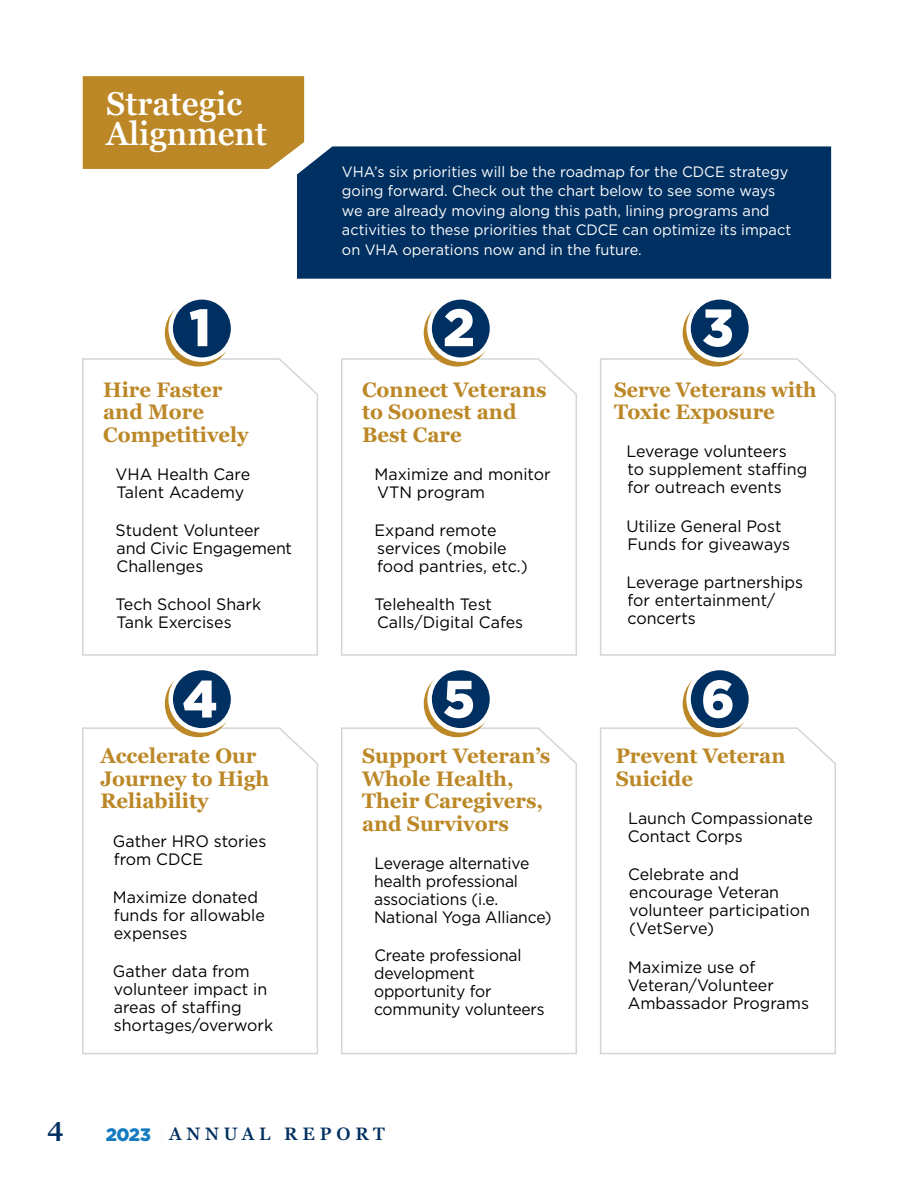
<style>
.page{position:relative;width:918px;height:1188px;background:#fff}
.page>*{position:absolute;margin:0;border:0;box-sizing:border-box;transform-origin:0 0}
.t1{font:900 52.5px "Gotham";color:#fff}
.t2{font:600 33px/30px "Georgia Pro";color:#fff}
.t3{font:600 27px "Georgia Pro";color:#003061}
.t4{font:700 21px/22.5px "Georgia Pro";color:#bc8827}
.t5{font:700 21px/22.5px "Georgia Pro";color:#bc8827;scale:.94 1}
.t6{font:600 18px "Georgia Pro";letter-spacing:.27em;color:#003061}
.t7{font:16.5px/18px "Gotham";color:#000}
.t8{font:16.5px/18px "Gotham";color:#000;scale:.95 1}
.t9{font:15px/19.5px "Gotham";color:#fff}
.s1{font-family:"Gotham";font-weight:900;color:#147bc0}
</style>
<div class="page">
<div style="left:83px;top:76px;width:221px;height:93px;background:#bc8827"></div>
<div style="left:297px;top:146px;width:534px;height:133px;background:#003061"></div>
<svg style="left:82px;top:358px;width:236px;height:298px"></svg>
<svg style="left:82px;top:727px;width:236px;height:328px"></svg>
<svg style="left:167px;top:302px;width:62px;height:62px"></svg>
<div style="left:165px;top:300px;width:67px;height:67px;border:4px solid #bc8827;border-radius:50%"></div>
<div style="left:171px;top:297px;width:62px;height:63px;background:#003061;border-radius:50%"></div>
<div style="left:168px;top:295px;width:67px;height:67px;border:4px solid #fff;border-radius:50%"></div>
<svg style="left:167px;top:673px;width:62px;height:62px"></svg>
<div style="left:165px;top:670px;width:67px;height:67px;border:4px solid #bc8827;border-radius:50%"></div>
<div style="left:171px;top:668px;width:62px;height:62px;background:#003061;border-radius:50%"></div>
<div style="left:168px;top:666px;width:67px;height:67px;border:4px solid #fff;border-radius:50%"></div>
<svg style="left:341px;top:358px;width:236px;height:298px"></svg>
<svg style="left:341px;top:727px;width:236px;height:328px"></svg>
<svg style="left:426px;top:302px;width:62px;height:62px"></svg>
<div style="left:424px;top:300px;width:67px;height:67px;border:4px solid #bc8827;border-radius:50%"></div>
<div style="left:430px;top:297px;width:62px;height:63px;background:#003061;border-radius:50%"></div>
<div style="left:427px;top:295px;width:67px;height:67px;border:4px solid #fff;border-radius:50%"></div>
<svg style="left:426px;top:673px;width:62px;height:62px"></svg>
<div style="left:424px;top:670px;width:67px;height:67px;border:4px solid #bc8827;border-radius:50%"></div>
<div style="left:430px;top:668px;width:62px;height:62px;background:#003061;border-radius:50%"></div>
<div style="left:427px;top:666px;width:67px;height:67px;border:4px solid #fff;border-radius:50%"></div>
<svg style="left:600px;top:358px;width:236px;height:298px"></svg>
<svg style="left:600px;top:727px;width:236px;height:328px"></svg>
<svg style="left:685px;top:302px;width:62px;height:62px"></svg>
<div style="left:683px;top:300px;width:67px;height:67px;border:4px solid #bc8827;border-radius:50%"></div>
<div style="left:689px;top:297px;width:62px;height:63px;background:#003061;border-radius:50%"></div>
<div style="left:686px;top:295px;width:67px;height:67px;border:4px solid #fff;border-radius:50%"></div>
<svg style="left:685px;top:673px;width:62px;height:62px"></svg>
<div style="left:683px;top:670px;width:67px;height:67px;border:4px solid #bc8827;border-radius:50%"></div>
<div style="left:689px;top:668px;width:62px;height:62px;background:#003061;border-radius:50%"></div>
<div style="left:686px;top:666px;width:67px;height:67px;border:4px solid #fff;border-radius:50%"></div>
<h2 class="t2" style="left:106px;top:90px;width:162px">Strategic<br>Alignment</h2>
<h3 class="t1" style="left:189px;top:291px;width:23px">1</h3>
<h3 class="t4" style="left:103px;top:379px;width:147px">Hire Faster and More<br>Competitively</h3>
<p class="t7" style="left:116px;top:465px;width:136px">VHA Health Care<br>Talent Academy</p>
<p class="t7" style="left:116px;top:521px;width:178px">Student Volunteer and Civic Engagement<br>Challenges</p>
<p class="t7" style="left:116px;top:595px;width:147px">Tech School Shark<br>Tank Exercises</p>
<h3 class="t1" style="left:183px;top:663px;width:37px">4</h3>
<h3 class="t4" style="left:100px;top:746px;width:171px">Accelerate Our<br>Journey to High<br>Reliability</h3>
<p class="t7" style="left:113px;top:831px;width:155px">Gather HRO stories from CDCE</p>
<p class="t7" style="left:113px;top:888px;width:154px">Maximize donated funds for allowable expenses</p>
<p class="t7" style="left:113px;top:962px;width:162px">Gather data from volunteer impact in areas of stafng shortages/overwork</p>
<p class="t9" style="left:342px;top:161px;width:451px">VHA’s six priorities will be the roadmap for the CDCE strategy going forward. Check out the chart below to see some ways we are already moving along this path, lining programs and activities to these priorities that CDCE can optimize its impact on VHA operations now and in the future.</p>
<h3 class="t1" style="left:443px;top:291px;width:33px">2</h3>
<h3 class="t4" style="left:362px;top:379px;width:186px">Connect Veterans to Soonest and<br>Best Care</h3>
<p class="t7" style="left:375px;top:465px;width:178px">Maximize and monitor<br>VTN program</p>
<p class="t7" style="left:375px;top:521px;width:155px">Expand remote services (mobile food pantries, etc.)</p>
<p class="t7" style="left:375px;top:595px;width:150px">Telehealth Test<br>Calls/Digital Cafes</p>
<h3 class="t1" style="left:443px;top:663px;width:34px">5</h3>
<h3 class="t4" style="left:362px;top:746px;width:190px">Support Veteran’s<br>Whole Health,<br>Their Caregivers, and Survivors</h3>
<p class="t8" style="left:374px;top:854px;width:189px">Leverage alternative health professional associations (i.e.<br>National Yoga Alliance)</p>
<p class="t8" style="left:374px;top:946px;width:181px">Create professional development opportunity for community volunteers</p>
<h3 class="t1" style="left:702px;top:291px;width:33px">3</h3>
<h3 class="t5" style="left:614px;top:379px;width:217px">Serve Veterans with<br>Toxic Exposure</h3>
<p class="t7" style="left:626px;top:442px;width:183px">Leverage volunteers<br>to supplement stafng for outreach events</p>
<p class="t7" style="left:626px;top:516px;width:165px">Utilize General Post<br>Funds for giveaways</p>
<p class="t7" style="left:626px;top:573px;width:178px">Leverage partnerships for entertainment/ concerts</p>
<h3 class="t1" style="left:701px;top:663px;width:35px">6</h3>
<h3 class="t4" style="left:616px;top:746px;width:171px">Prevent Veteran<br>Suicide</h3>
<p class="t7" style="left:628px;top:809px;width:187px">Launch Compassionate<br>Contact Corps</p>
<p class="t7" style="left:628px;top:865px;width:183px">Celebrate and encourage Veteran volunteer participation (VetServe)</p>
<p class="t7" style="left:628px;top:957px;width:183px">Maximize use of<br>Veteran/Volunteer<br>Ambassador Programs</p>
<h3 class="t3" style="left:47px;top:1116px;width:18px">4</h3>
<p class="t6" style="left:106px;top:1124px;width:281px"><span class="s1">2023</span> ANNUAL REPORT</p>
</div>
